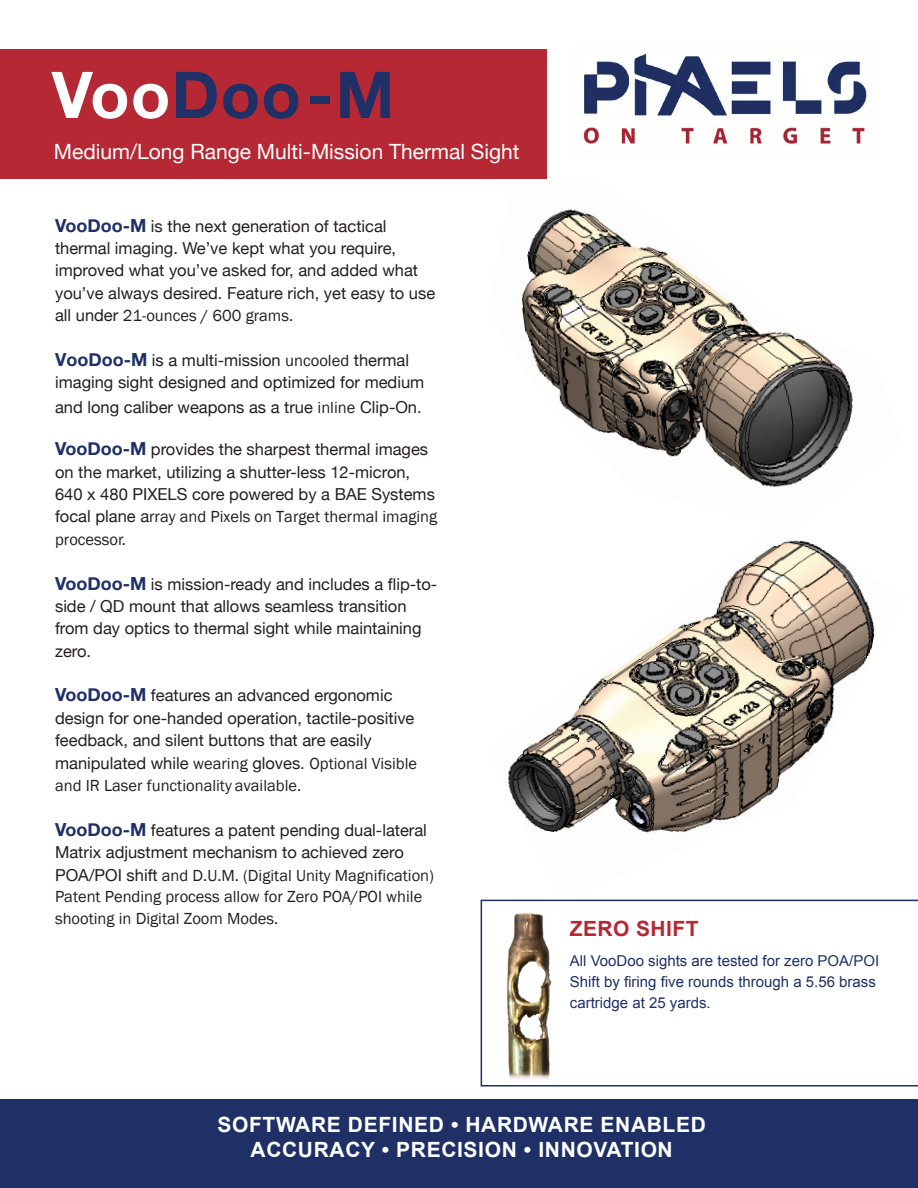
<style>
.page{position:relative;width:918px;height:1188px;background:#fff}
.page>*{position:absolute;margin:0;border:0;box-sizing:border-box;transform-origin:0 0}
.t1{font:700 64.5px "Helvetica Neue";letter-spacing:.02em;color:#1f3066}
.t2{font:700 21px "Arial";letter-spacing:.03em;color:#fff}
.t3{font:21px "Helvetica Neue";color:#fff}
.t4{font:700 21px "Arial";letter-spacing:.02em;color:#b52834}
.t5{font:16.5px/22.4px "Helvetica Neue";color:#231f20}
.t6{font:16.5px/21.9px "Franklin Gothic";color:#231f20}
.t7{font:15px/21px "Arial";color:#1f3066}
.s1{color:#fff}
.s2{font-weight:700;font-size:18px;color:#1f3066}
.s3{font-family:"Franklin Gothic"}
.s4{font-family:"Helvetica Neue";font-weight:700;font-size:18px;color:#1f3066}
.s5{font-family:"Helvetica Neue"}
</style>
<div class="page">
<img style="left:487px;top:540px;width:419px;height:360px">
<div style="left:0;top:1099px;width:918px;height:89px;background:#1f3066"></div>
<div style="left:0;top:49px;width:547px;height:130px;background:#b52834"></div>
<svg style="left:481px;top:900px;width:437px;height:187px"></svg>
<img style="left:498px;top:909px;width:62px;height:174px">
<img style="left:583px;top:53px;width:284px;height:92px">
<img style="left:521px;top:209px;width:332px;height:279px">
<p class="t1" style="left:52px;top:44px;width:344px"><span class="s1">Voo</span>Doo - M</p>
<p class="t3" style="left:54px;top:139px;width:467px">Medium/Long Range Multi-Mission Thermal Sight</p>
<p class="t5" style="left:55px;top:214px;width:382px"><span class="s2">VooDoo-M</span> is the next generation of tactical thermal imaging. We’ve kept what you require, improved what you’ve asked for, and added what you’ve always desired. Feature rich, yet easy to use all under <span class="s3">21-ounces / 600 grams.</span></p>
<p class="t5" style="left:55px;top:349px;width:371px"><span class="s2">VooDoo-M</span> is a multi-mission <span class="s3">uncooled</span> thermal imaging sight designed and optimized for medium</p>
<p class="t5" style="left:55px;top:396px;width:368px">and long caliber weapons as a true <span class="s3">inline</span> Clip-On.</p>
<p class="t5" style="left:55px;top:438px;width:384px"><span class="s2">VooDoo-M</span> provides the sharpest thermal images on the market, utilizing a shutter-less 12-micron, 640 x 480 PIXELS core powered by a BAE Systems focal plane a<span class="s3">rray and Pixels on Target thermal imaging processor.</span></p>
<p class="t5" style="left:55px;top:572px;width:384px"><span class="s2">VooDoo-M</span> is mission-ready and includes a flip-to&shy;side / QD mount that allows seamless transition from day optics to thermal sight while maintaining zero.</p>
<p class="t5" style="left:55px;top:684px;width:364px"><span class="s2">VooDoo-M</span> features an advanced ergonomic design for one-handed operation, tactile-positive feedback, and silent buttons that are easily manipulated while <span class="s3">wearing</span> gloves. <span class="s3">Optional Visible and IR Laser functionality available.</span></p>
<p class="t6" style="left:55px;top:820px;width:380px"><span class="s4">VooDoo-M</span> <span class="s5">features a patent pending dual-lateral Matrix adjustment mechanism to achieved zero POA/POI shift</span> and D.U.M. (Digital Unity Magnification)<br>Patent Pending process allow for Zero POA/POI while shooting in Digital Zoom Modes.</p>
<p class="t4" style="left:570px;top:915px;width:130px">ZERO SHIFT</p>
<p class="t7" style="left:570px;top:951px;width:311px">All VooDoo sights are tested for zero POA/POI<br>Shift by firing five rounds through a 5.56 brass cartridge at 25 yards.</p>
<p class="t2" style="left:217px;top:1111px;width:490px">SOFTWARE DEFINED • HARDWARE ENABLED</p>
<p class="t2" style="left:251px;top:1136px;width:424px">ACCURACY • PRECISION • INNOVATION</p>
</div>
